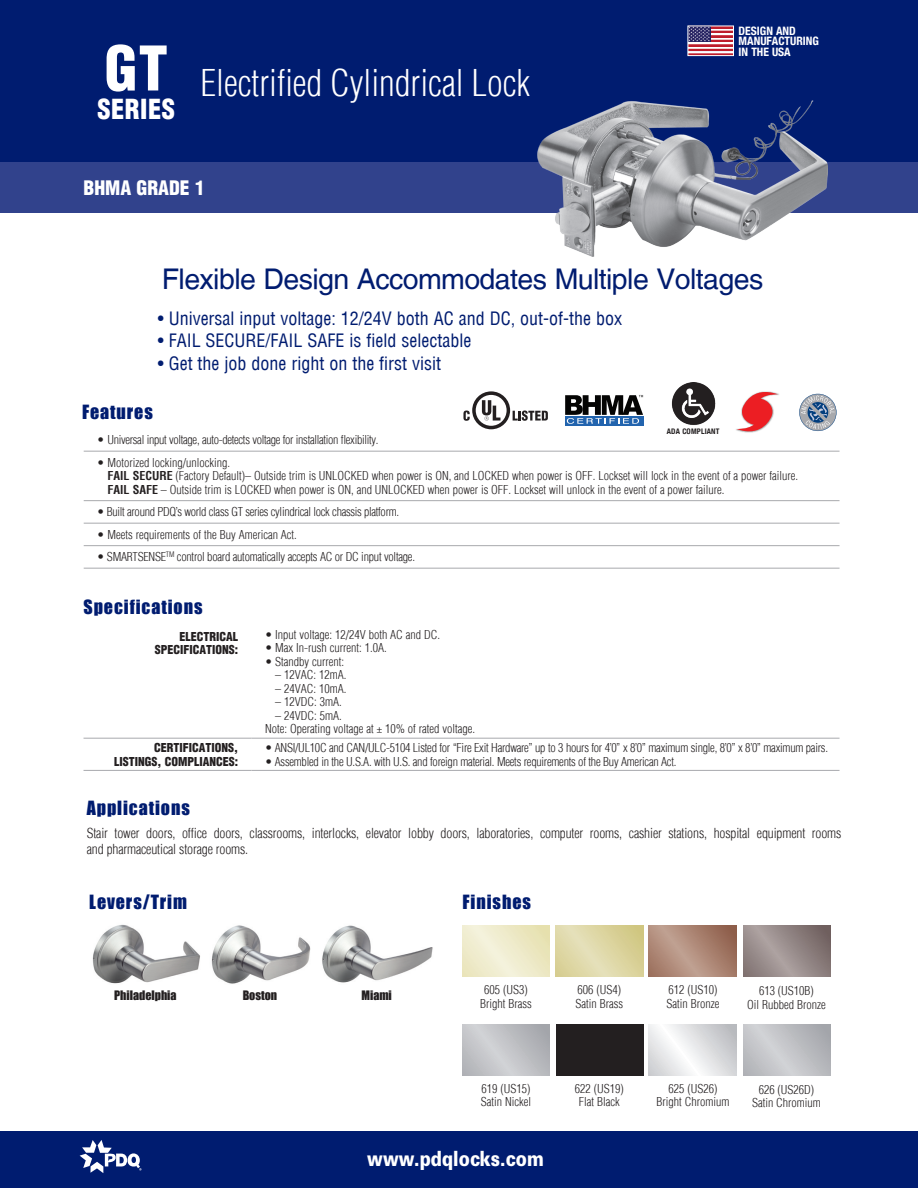
<style>
.page{position:relative;width:918px;height:1188px;background:#fff}
.page>*{position:absolute;margin:0;border:0;box-sizing:border-box;transform-origin:0 0}
.t1{font:900 condensed 60px "Helvetica LT";color:#fff}
.t2{font:300 condensed 36px "Helvetica LT";color:#fff}
.t3{font:28.5px "Helvetica LT";letter-spacing:-.02em;color:#001c70}
.t4{font:900 condensed 27px "Helvetica LT";letter-spacing:.02em;color:#fff}
.t5{font:900 21px "Univers";color:#fff;scale:.8 1}
.t6{font:900 condensed 19.5px "Helvetica LT";color:#fff}
.t7{font:condensed 18px "Helvetica LT";color:#001c70}
.t8{font:18px "Impact";letter-spacing:.05em;color:#001c70}
.t9{font:300 condensed 13.5px/16.5px "Helvetica LT";letter-spacing:-.01em;color:#231f20}
.t10{font:300 condensed 12px/13.5px "Helvetica LT";color:#231f20}
.t11{font:300 condensed 12px "Helvetica LT";letter-spacing:-.02em;color:#231f20}
.t12{font:300 condensed 12px "Helvetica LT";letter-spacing:-.025em;color:#231f20}
.t13{font:900 condensed 12px/13.5px "Helvetica LT";color:#231f20;text-align:right}
.t14{font:12px "Impact";color:#231f20}
.t15{font:700 condensed 11.55px/10.5px "Helvetica Neue";color:#fff}
.t16{font:700 condensed 7.65px "Helvetica Neue";letter-spacing:.02em;color:#231f20}
.s1{font-weight:700}
</style>
<div class="page">
<div style="left:0;top:0;width:918px;height:162px;background:#001c70"></div>
<div style="left:0;top:162px;width:918px;height:51px;background:#31428c"></div>
<img style="left:538px;top:100px;width:289px;height:157px">
<svg style="left:84px;top:737px;width:756px;height:1px"></svg>
<hr style="left:84px;top:738px;width:168px;height:1px;background:#a8a9ad">
<hr style="left:252px;top:738px;width:588px;height:1px;background:#a8a9ad">
<hr style="left:84px;top:770px;width:168px;height:1px;background:#a8a9ad">
<hr style="left:252px;top:770px;width:588px;height:1px;background:#a8a9ad">
<svg style="left:84px;top:429px;width:756px;height:139px"></svg>
<svg style="left:84px;top:452px;width:756px;height:93px"></svg>
<hr style="left:84px;top:500px;width:756px;height:1px;background:#a8a9ad">
<hr style="left:84px;top:523px;width:756px;height:1px;background:#a8a9ad">
<hr style="left:84px;top:545px;width:756px;height:1px;background:#a8a9ad">
<hr style="left:84px;top:568px;width:756px;height:1px;background:#a8a9ad">
<hr style="left:84px;top:451px;width:756px;height:1px;background:#a8a9ad">
<hr style="left:688px;top:53px;width:45px;height:3px;background:#be1d2c">
<svg style="left:690px;top:28px;width:42px;height:25px"></svg>
<div style="left:688px;top:26px;width:46px;height:30px;border:1px solid #fff"></div>
<div style="left:0;top:1132px;width:918px;height:56px;background:#001c70"></div>
<svg style="left:80px;top:1140px;width:62px;height:33px"></svg>
<div style="left:565px;top:416px;width:78px;height:10px;background:#2264ae"></div>
<svg style="left:565px;top:395px;width:78px;height:29px"></svg>
<img style="left:735px;top:393px;width:45px;height:40px">
<svg style="left:736px;top:391px;width:42px;height:42px"></svg>
<svg style="left:463px;top:391px;width:85px;height:38px"></svg>
<img style="left:671px;top:382px;width:45px;height:43px">
<svg style="left:799px;top:394px;width:38px;height:37px"></svg>
<img style="left:211px;top:925px;width:100px;height:59px">
<img style="left:322px;top:925px;width:111px;height:58px">
<img style="left:92px;top:924px;width:108px;height:60px">
<svg style="left:556px;top:926px;width:87px;height:51px;background:#ddd6a3"></svg>
<svg style="left:743px;top:926px;width:87px;height:51px;background:#948786"></svg>
<svg style="left:649px;top:926px;width:87px;height:51px;background:#ac8675"></svg>
<svg style="left:463px;top:926px;width:87px;height:51px;background:#eeeaca"></svg>
<div style="left:556px;top:1024px;width:87px;height:51px;background:#231f20"></div>
<svg style="left:743px;top:1024px;width:87px;height:51px;background:#bfc0c4"></svg>
<svg style="left:649px;top:1024px;width:87px;height:51px"></svg>
<svg style="left:463px;top:1024px;width:87px;height:51px;background:#bfc0c4"></svg>
<p class="t1" style="left:105px;top:30px;width:65px">GT</p>
<p class="t4" style="left:97px;top:92px;width:79px">SERIES</p>
<p class="t2" style="left:201px;top:60px;width:331px">Electrified Cylindrical Lock</p>
<p class="t6" style="left:84px;top:176px;width:123px">BHMA GRADE 1</p>
<p class="t15" style="left:739px;top:25px;width:82px">DESIGN AND<br>MANUFACTURING<br>IN THE USA</p>
<p class="t3" style="left:162px;top:262px;width:603px">Flexible Design Accommodates Multiple Voltages</p>
<p class="t7" style="left:158px;top:307px;width:466px">• Universal input voltage: 12/24V both AC and DC, out-of-the box</p>
<p class="t7" style="left:158px;top:330px;width:315px">• FAIL SECURE/FAIL SAFE is field selectable</p>
<p class="t7" style="left:158px;top:352px;width:285px">• Get the job done right on the first visit</p>
<p class="t8" style="left:82px;top:398px;width:72px">Features</p>
<p class="t12" style="left:97px;top:433px;width:283px">• Universal input voltage, auto-detects voltage for installation flexibility.</p>
<p class="t10" style="left:107px;top:456px;width:692px;text-indent:-10px">• Motorized locking/unlocking.<br><span class="s1">FAIL SECURE</span> (Factory Default)– Outside trim is UNLOCKED when power is ON, and LOCKED when power is OFF. Lockset will lock in the event of a power failure.<br><span class="s1">FAIL SAFE</span> – Outside trim is LOCKED when power is ON, and UNLOCKED when power is OFF. Lockset will unlock in the event of a power failure.</p>
<p class="t12" style="left:97px;top:505px;width:303px">• Built around PDQ’s world class GT series cylindrical lock chassis platform.</p>
<p class="t10" style="left:97px;top:528px;width:201px">• Meets requirements of the Buy American Act.</p>
<p class="t11" style="left:97px;top:550px;width:319px">• SMARTSENSE<sup>TM</sup> control board automatically accepts AC or DC input voltage.</p>
<p class="t16" style="left:667px;top:425px;width:54px">ADA COMPLIANT</p>
<p class="t8" style="left:84px;top:593px;width:121px">Specifications</p>
<p class="t13" style="left:155px;top:629px;width:85px">ELECTRICAL<br>SPECIFICATIONS:</p>
<p class="t10" style="left:265px;top:628px;width:177px">• Input voltage: 12/24V both AC and DC.</p>
<p class="t10" style="left:265px;top:641px;width:123px">• Max In-rush current: 1.0A.</p>
<p class="t10" style="left:265px;top:655px;width:81px">• Standby current:</p>
<p class="t10" style="left:275px;top:668px;width:73px">– 12VAC: 12mA.</p>
<p class="t10" style="left:275px;top:682px;width:73px">– 24VAC: 10mA.</p>
<p class="t10" style="left:275px;top:695px;width:68px">– 12VDC: 3mA.</p>
<p class="t10" style="left:275px;top:709px;width:68px">– 24VDC: 5mA.</p>
<p class="t10" style="left:265px;top:722px;width:212px">Note: Operating voltage at ± 10% of rated voltage.</p>
<p class="t13" style="left:114px;top:741px;width:126px">CERTIFICATIONS,<br>LISTINGS, COMPLIANCES:</p>
<p class="t11" style="left:265px;top:740px;width:564px">• ANSI/UL10C and CAN/ULC-5104 Listed for “Fire Exit Hardware” up to 3 hours for 4’0” x 8’0” maximum single, 8’0” x 8’0” maximum pairs.</p>
<p class="t11" style="left:265px;top:754px;width:413px">• Assembled in the U.S.A. with U.S. and foreign material. Meets requirements of the Buy American Act.</p>
<p class="t8" style="left:87px;top:794px;width:105px">Applications</p>
<p class="t9" style="left:87px;top:825px;width:756px">Stair tower doors, office doors, classrooms, interlocks, elevator lobby doors, laboratories, computer rooms, cashier stations, hospital equipment rooms and pharmaceutical storage rooms.</p>
<p class="t8" style="left:89px;top:888px;width:99px">Levers/Trim</p>
<p class="t14" style="left:114px;top:986px;width:64px">Philadelphia</p>
<p class="t14" style="left:243px;top:986px;width:36px">Boston</p>
<p class="t14" style="left:361px;top:986px;width:32px">Miami</p>
<p class="t8" style="left:463px;top:888px;width:70px">Finishes</p>
<p class="t10" style="left:484px;top:983px;width:45px">605 (US3)</p>
<p class="t10" style="left:480px;top:997px;width:53px">Bright Brass</p>
<p class="t10" style="left:482px;top:1082px;width:50px">619 (US15)</p>
<p class="t10" style="left:481px;top:1095px;width:52px">Satin Nickel</p>
<p class="t5" style="left:367px;top:1145px;width:222px">www.pdqlocks.com</p>
<p class="t10" style="left:576px;top:983px;width:49px">606 (US4)<br>Satin Brass</p>
<p class="t10" style="left:666px;top:983px;width:54px">612 (US10)<br>Satin Bronze</p>
<p class="t10" style="left:747px;top:984px;width:80px;text-align:center">613 (US10B)<br>Oil Rubbed Bronze</p>
<p class="t10" style="left:575px;top:1082px;width:50px;text-align:center">622 (US19)<br>Flat Black</p>
<p class="t10" style="left:656px;top:1082px;width:74px;text-align:center">625 (US26)<br>Bright Chromium</p>
<p class="t10" style="left:759px;top:1083px;width:57px">626 (US26D)</p>
<p class="t10" style="left:752px;top:1096px;width:70px">Satin Chromium</p>
</div>
